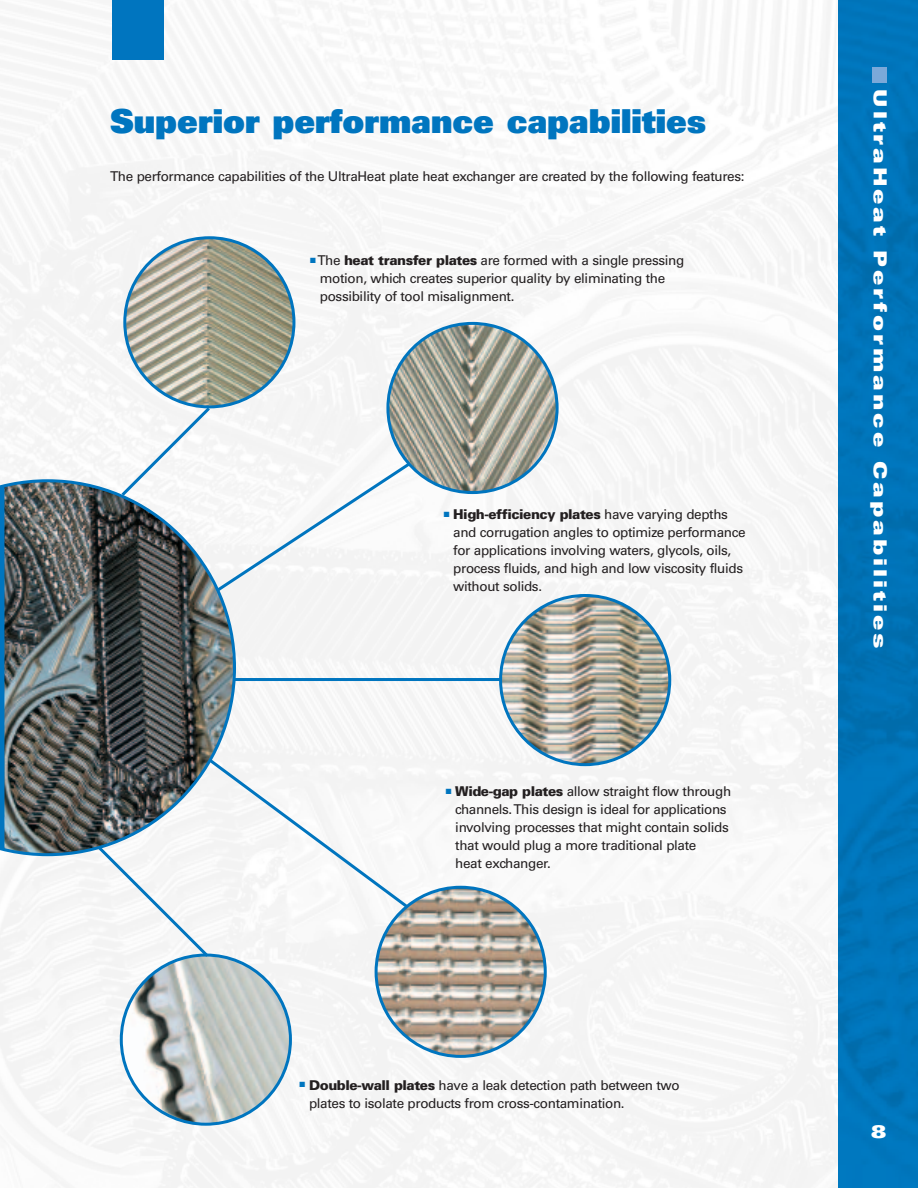
<style>
.page{position:relative;width:918px;height:1188px;background:#fff}
.page>*{position:absolute;margin:0;border:0;box-sizing:border-box;transform-origin:0 0}
.t1{font:900 33px "Univers";color:#0075bf}
.t2{font:900 expanded 18px "Univers";letter-spacing:.17em;color:#fff}
.t3{font:13.5px/18px "Univers";letter-spacing:-.03em;color:#231f20}
.s1{font-weight:900}
</style>
<div class="page">
<img style="left:0;top:0;width:839px;height:1188px">
<img style="left:0;top:479px;width:95px;height:377px">
<img style="left:839px;top:0;width:79px;height:1188px">
<div style="left:112px;top:0;width:52px;height:59px;background:#0075bf"></div>
<div style="left:873px;top:68px;width:14px;height:15px;background:#7ba9d9"></div>
<svg style="left:95px;top:236px;width:576px;height:890px"></svg>
<hr style="left:0;top:486px;width:4px;height:363px;background:#0075bf">
<h1 class="t1" style="left:110px;top:109px;width:598px">Superior performance capabilities</h1>
<p class="t3" style="left:110px;top:169px;width:636px">The performance capabilities of the UltraHeat plate heat exchanger are created by the following features:</p>
<p class="t3" style="left:320px;top:253px;width:366px;text-indent:-10px"><sup>■</sup> The <span class="s1">heat transfer plates</span> are formed with a single pressing motion, which creates superior quality by eliminating the possibility of tool misalignment.</p>
<p class="t3" style="left:453px;top:506px;width:294px;text-indent:-10px"><sup>■</sup> <span class="s1">High-efficiency plates</span> have varying depths and corrugation angles to optimize performance for applications involving waters, glycols, oils, process fluids, and high and low viscosity fluids without solids.</p>
<p class="t3" style="left:455px;top:783px;width:277px;text-indent:-10px"><sup>■</sup> <span class="s1">Wide-gap plates</span> allow straight flow through channels. This design is ideal for applications involving processes that might contain solids that would plug a more traditional plate<br>heat exchanger.</p>
<p class="t3" style="left:309px;top:1077px;width:372px;text-indent:-10px"><sup>■</sup> <span class="s1">Double-wall plates</span> have a leak detection path between two plates to isolate products from cross-contamination.</p>
<h2 class="t2" style="left:887px;top:89px;width:561px;rotate:90deg">UltraHeat Performance Capabilities</h2>
<h2 class="t2" style="left:871px;top:1125px;width:17px">8</h2>
</div>
